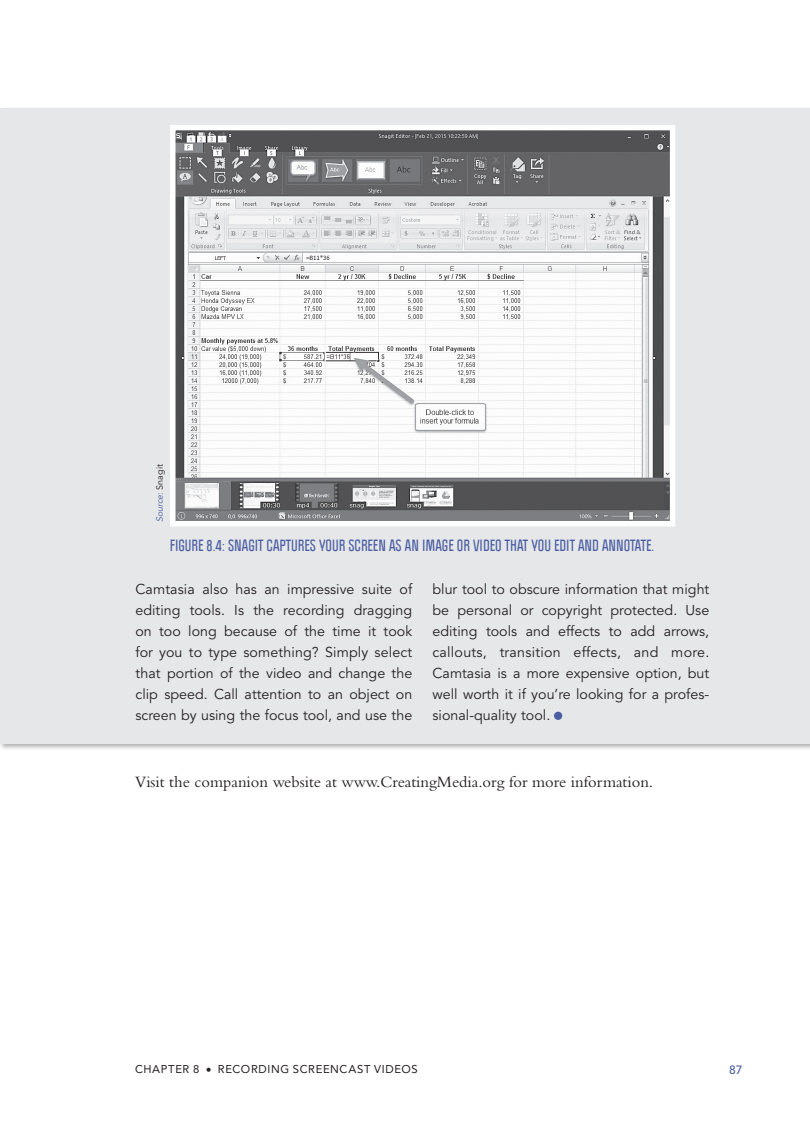
<style>
.page{position:relative;width:810px;height:1134px;background:#fff}
.page>*{position:absolute;margin:0;border:0;box-sizing:border-box;transform-origin:0 0}
.FL{font:16.5px "Bembo Std";color:#231f20}
.BX1_BTEXT_IND{font:14.25px/21px "Avenir LT Std";color:#231f20;text-align:justify}
.FC{font:700 14.25px "Politica";color:#4b5ea3}
.t1{font:500 12px "Avenir LT Std";color:#4b5ea3}
.t2{font:11.25px "Avenir LT Std";letter-spacing:.06em;color:#231f20}
.SN{font:italic 9px "Avenir LT Std";color:#4b5ea3}
.s1{font-style:normal}
.s2{font-style:normal;color:#231f20}
</style>
<div class="page">
<div style="left:0;top:108px;width:810px;height:635px;background:#e6e7e9"></div>
<img style="left:176px;top:131px;width:493px;height:389px">
<div style="left:170px;top:125px;width:505px;height:401px;border:5px solid #fff"></div>
<div style="left:554px;top:712px;width:8px;height:8px;background:#4b5ea3;border-radius:50%"></div>
<p class="SN" style="left:155px;top:522px;width:60px;rotate:-90deg">Source<span class="s1">:</span> <span class="s2">Snagit</span></p>
<p class="FC" style="left:170px;top:536px;width:486px">FIGURE 8.4: SNAGIT CAPTURES YOUR SCREEN AS AN IMAGE OR VIDEO THAT YOU EDIT AND ANNOTATE.</p>
<p class="BX1_BTEXT_IND" style="left:135px;top:579px;width:278px">Camtasia also has an impressive suite of editing tools. Is the recording dragging on too long because of the time it took for you to type something? Simply select that portion of the video and change the clip speed. Call attention to an object on screen by using the focus tool, and use the</p>
<p class="BX1_BTEXT_IND" style="left:433px;top:579px;width:278px">blur tool to obscure information that might be personal or copyright protected. Use editing tools and effects to add arrows, callouts, transition effects, and more.<br>Camtasia is a more expensive option, but well worth it if you’re looking for a profes&shy;sional-quality tool.</p>
<p class="FL" style="left:135px;top:772px;width:520px">Visit the companion website at www.CreatingMedia.org for more information.</p>
<p class="t2" style="left:135px;top:1063px;width:92px">CHAPTER 8 • REC</p>
<p class="t2" style="left:241px;top:1063px;width:108px">ORDING SCREENCAS</p>
<p class="t2" style="left:364px;top:1063px;width:54px">T VIDEOS</p>
<p class="t1" style="left:729px;top:1063px;width:15px">87</p>
</div>
